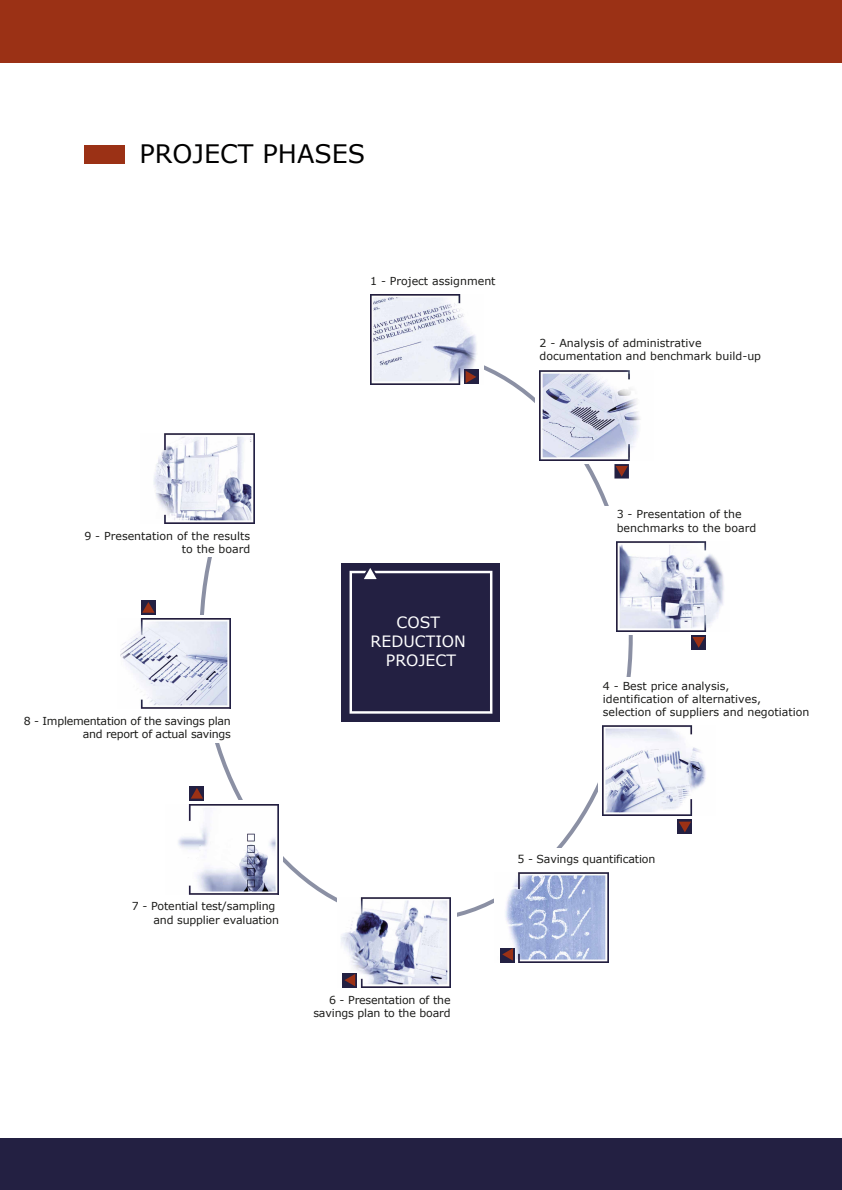
<style>
.page{position:relative;width:842px;height:1190px;background:#fff}
.page>*{position:absolute;margin:0;border:0;box-sizing:border-box;transform-origin:0 0}
.t1{font:25.4px "Verdana";color:#010000}
.t2{font:15.6px/18.8px "Verdana";color:#fff;text-align:center}
.t3{font:11px/13.2px "Verdana";color:#1d1d1b}
.t4{font:11px/13.2px "Verdana";letter-spacing:-.025em;color:#1d1d1b;text-align:right}
</style>
<div class="page">
<div style="left:85px;top:145px;width:40px;height:18px;background:#9b3115"></div>
<div style="left:342px;top:563px;width:158px;height:159px;background:#232042"></div>
<svg style="left:350px;top:568px;width:142px;height:146px"></svg>
<div style="left:0;top:0;width:842px;height:62px;background:#9b3115"></div>
<div style="left:0;top:1139px;width:842px;height:51px;background:#232042"></div>
<img style="left:505px;top:873px;width:103px;height:89px">
<div style="left:500px;top:948px;width:15px;height:14px;background:#232042"></div>
<svg style="left:502px;top:948px;width:11px;height:13px"></svg>
<img style="left:370px;top:295px;width:109px;height:89px">
<svg style="left:464px;top:370px;width:14px;height:14px"></svg>
<svg style="left:466px;top:371px;width:10px;height:12px"></svg>
<svg style="left:539px;top:374px;width:75px;height:87px"></svg>
<img style="left:540px;top:370px;width:100px;height:90px">
<div style="left:614px;top:464px;width:15px;height:15px;background:#232042"></div>
<svg style="left:615px;top:466px;width:13px;height:11px"></svg>
<div style="left:691px;top:635px;width:15px;height:15px;background:#232042"></div>
<svg style="left:692px;top:637px;width:13px;height:11px"></svg>
<img style="left:616px;top:541px;width:108px;height:90px">
<img style="left:602px;top:726px;width:104px;height:90px">
<svg style="left:678px;top:820px;width:14px;height:14px"></svg>
<svg style="left:679px;top:822px;width:12px;height:10px"></svg>
<div style="left:371px;top:894px;width:85px;height:95px;background:linear-gradient(to right,#fff,#fff)"></div>
<img style="left:341px;top:898px;width:110px;height:89px">
<div style="left:343px;top:973px;width:14px;height:14px;background:#3a2339"></div>
<svg style="left:344px;top:974px;width:11px;height:12px"></svg>
<img style="left:178px;top:804px;width:101px;height:90px">
<div style="left:190px;top:786px;width:14px;height:14px;background:#232042"></div>
<svg style="left:191px;top:788px;width:12px;height:11px"></svg>
<img style="left:120px;top:619px;width:111px;height:90px">
<div style="left:141px;top:600px;width:15px;height:15px;background:#232042"></div>
<svg style="left:142px;top:602px;width:13px;height:11px"></svg>
<img style="left:153px;top:434px;width:101px;height:90px">
<h1 class="t1" style="left:139px;top:138px;width:227px">PROJECT PHASES</h1>
<p class="t3" style="left:370px;top:274px;width:127px">1 - Project assignment</p>
<p class="t3" style="left:540px;top:337px;width:223px">2 - Analysis of administrative documentation and benchmark build-up</p>
<p class="t3" style="left:84px;top:530px;width:167px;text-align:right">9 - Presentation of the results to the board</p>
<p class="t4" style="left:24px;top:714px;width:209px">8 - Implementation of the savings plan and report of actual savings</p>
<h2 class="t2" style="left:371px;top:613px;width:97px">COST<br>REDUCTION<br>PROJECT</h2>
<p class="t3" style="left:153px;top:900px;width:127px;text-indent:-21px">7 - Potential test/sampling and supplier evaluation</p>
<p class="t3" style="left:313px;top:993px;width:139px;text-align:right">6 - Presentation of the savings plan to the board</p>
<p class="t3" style="left:617px;top:508px;width:141px">3 - Presentation of the benchmarks to the board</p>
<p class="t3" style="left:603px;top:680px;width:208px">4 - Best price analysis,<br>identification of alternatives, selection of suppliers and negotiation</p>
<p class="t3" style="left:517px;top:852px;width:139px">5 - Savings quantification</p>
</div>
